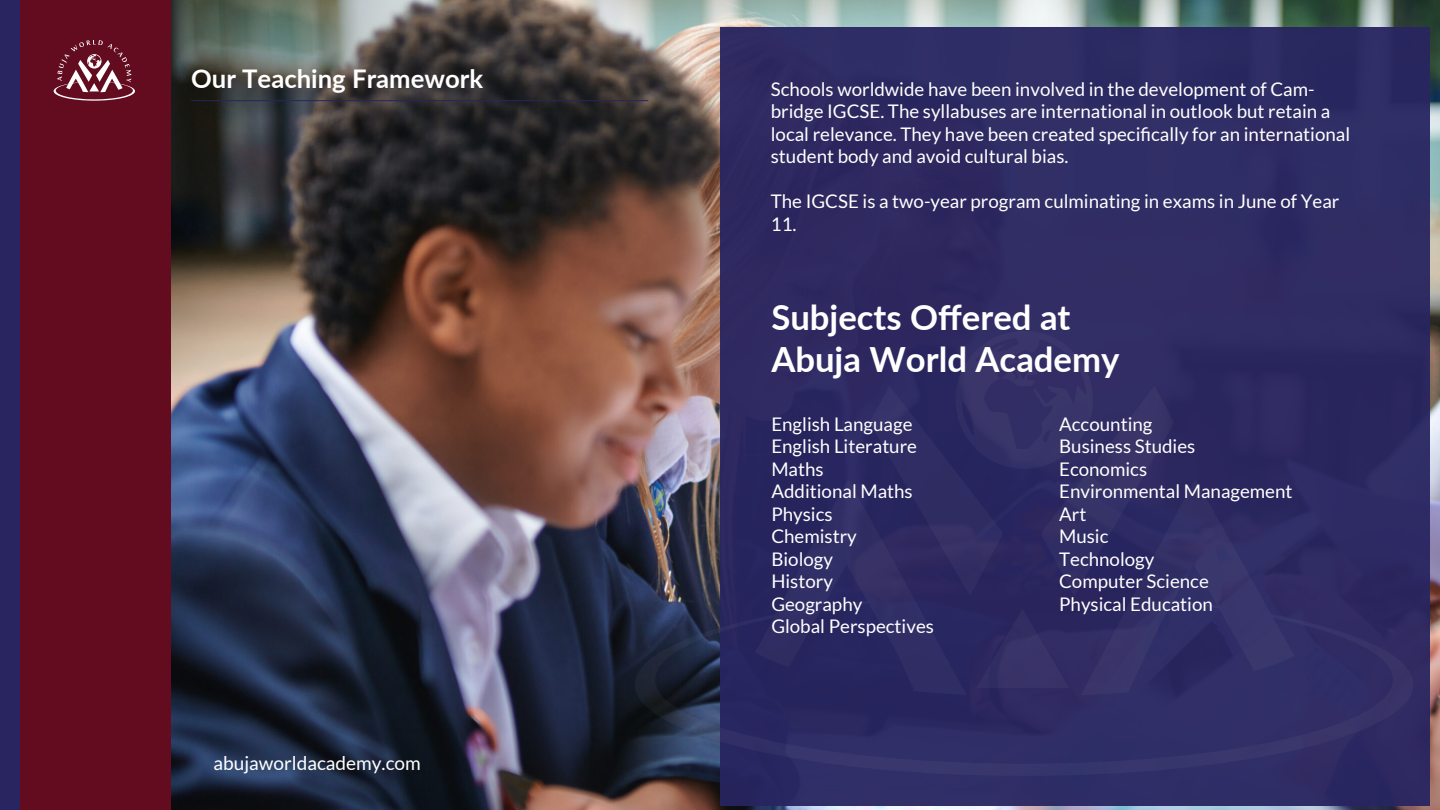
<style>
.page{position:relative;width:1440px;height:810px;background:#fff}
.page>*{position:absolute;margin:0;border:0;box-sizing:border-box;transform-origin:0 0}
.t1{font:700 34.72px/41.6px "Lato";color:#fff}
.t2{font:700 25.72px "Lato";color:#fff}
.t3{font:19.05px "Lato";color:#fff}
.t4{font:18.75px/22.5px "Lato";color:#fff}
</style>
<div class="page">
<img style="left:171px;top:0;width:1269px;height:810px">
<div style="left:720px;top:27px;width:709px;height:779px;background:#2f2b62"></div>
<div style="left:0;top:0;width:150px;height:810px;background:#282560"></div>
<div style="left:20px;top:0;width:151px;height:810px;background:#630b1f"></div>
<svg style="left:54px;top:40px;width:81px;height:61px"></svg>
<hr style="left:191px;top:100px;width:457px;height:1px;background:#282560">
<svg style="left:965px;top:331px;width:296px;height:266px"></svg>
<svg style="left:635px;top:597px;width:721px;height:179px"></svg>
<h2 class="t2" style="left:191px;top:60px;width:294px">Our Teaching Framework</h2>
<p class="t3" style="left:213px;top:753px;width:209px">abujaworldacademy.com</p>
<p class="t4" style="left:771px;top:78px;width:581px">Schools worldwide have been involved in the development of Cam&shy;bridge IGCSE. The syllabuses are international in outlook but retain a local relevance. They have been created specifically for an international student body and avoid cultural bias.</p>
<p class="t4" style="left:771px;top:190px;width:570px">The IGCSE is a two-year program culminating in exams in June of Year<br>11.</p>
<h1 class="t1" style="left:771px;top:295px;width:350px">Subjects Offered at<br>Abuja World Academy</h1>
<p class="t4" style="left:771px;top:412px;width:164px">English Language<br>English Literature<br>Maths<br>Additional Maths<br>Physics<br>Chemistry<br>Biology<br>History<br>Geography<br>Global Perspectives</p>
<p class="t4" style="left:1059px;top:412px;width:235px">Accounting<br>Business Studies<br>Economics<br>Environmental Management<br>Art<br>Music<br>Technology<br>Computer Science<br>Physical Education</p>
</div>
